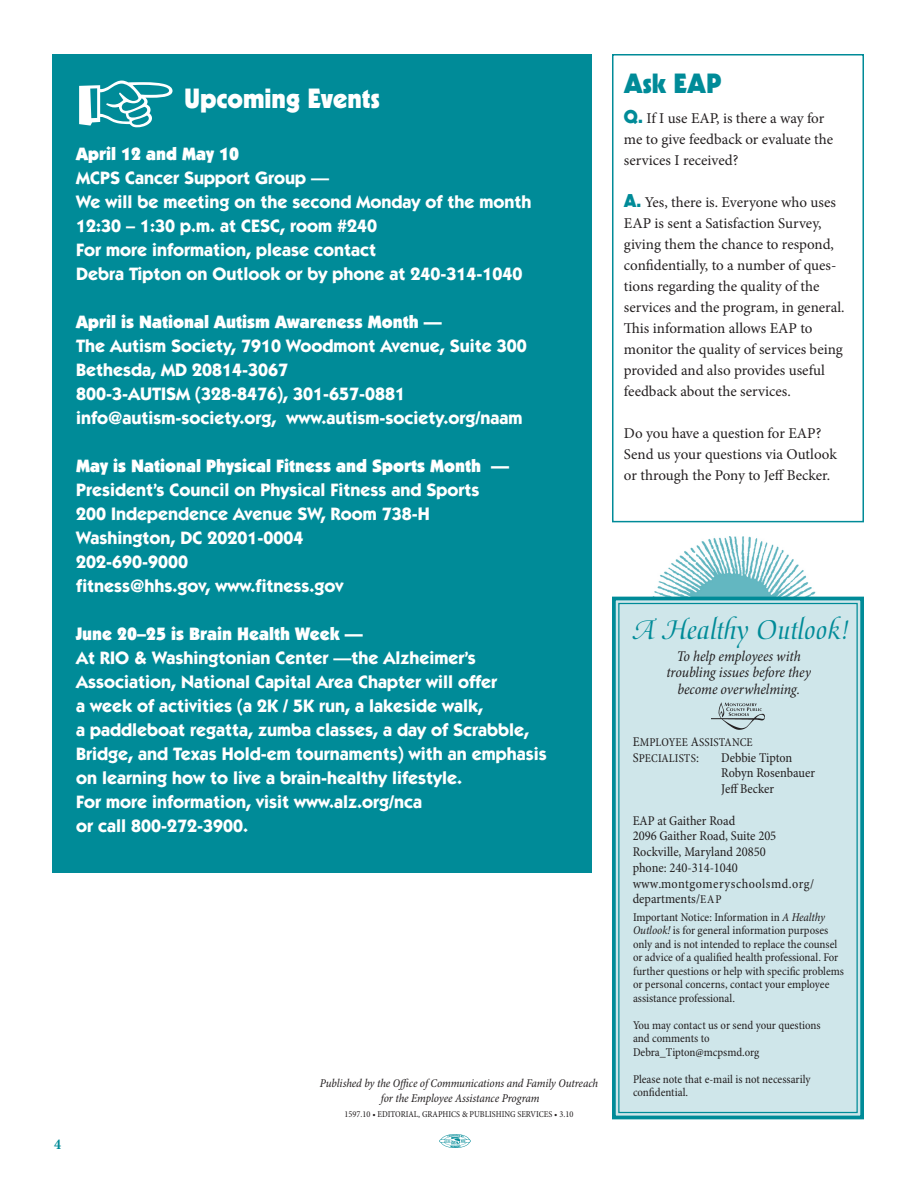
<style>
.page{position:relative;width:918px;height:1188px;background:#fff}
.page>*{position:absolute;margin:0;border:0;box-sizing:border-box;transform-origin:0 0}
.Headline{font:30px "Medici Script LT Std";color:#008b98}
.Headline-2{font:900 27px "Kabel LT Std";color:#fff}
.Headline-3{font:900 27px "Kabel LT Std";color:#008b98}
.Body_text{font:700 18px/24px "ITC Kabel Std";color:#fff}
.Body_text-2{font:900 18px "ITC Kabel Std";color:#fff}
.Body_text-3{font:15px/21px "Minion Pro";color:#231f20}
.Body_text-4{font:italic condensed 15px/16.5px "Minion Pro";letter-spacing:-.01em;color:#231f20;text-align:center}
.t1{font:700 condensed 15px "Minion Pro";color:#008b98}
.Body_text-5{font:condensed 13.5px "Minion Pro";color:#231f20}
.Body_text-6{font:condensed 13.5px "Minion Pro";letter-spacing:.035em;color:#231f20}
.Body_text-7{font:condensed 12px/13.5px "Minion Pro";letter-spacing:-.005em;color:#231f20}
.Body_text-8{font:italic condensed 12px "Minion Pro";letter-spacing:-.01em;color:#231f20}
.Body_text-9{font:condensed 9px "Minion Pro";color:#231f20}
.s1{font-weight:900}
.s2{font-family:"Kabel LT Std";font-weight:900;font-size:18px;color:#008b98}
.s3{font-size:13.5px}
.s4{font-size:12px}
.s5{font-style:italic}
</style>
<div class="page">
<div style="left:52px;top:54px;width:540px;height:819px;background:#008b98"></div>
<img style="left:654px;top:536px;width:162px;height:59px">
<div style="left:612px;top:595px;width:252px;height:525px;background:#cfe6ea"></div>
<div style="left:618px;top:603px;width:240px;height:510px;border:1px solid #008b98"></div>
<img style="left:711px;top:703px;width:53px;height:27px">
<img style="left:439px;top:1134px;width:31px;height:13px">
<div style="left:612px;top:54px;width:252px;height:468px;border:2px solid #008b98"></div>
<p class="Headline-2" style="left:185px;top:81px;width:197px">Upcoming Events</p>
<p class="Body_text-2" style="left:76px;top:143px;width:165px">April 12 and May 10</p>
<p class="Body_text" style="left:76px;top:166px;width:457px">MCPS Cancer Support Group —<br>We will be meeting on the second Monday of the month<br>12:30 – 1:30 p.m. at CESC, room #240</p>
<p class="Body_text" style="left:76px;top:238px;width:302px">For more information, please contact</p>
<p class="Body_text" style="left:76px;top:262px;width:448px">Debra Tipton on Outlook or by phone at 240-314-1040</p>
<p class="Body_text" style="left:76px;top:310px;width:452px"><span class="s1">April is National Autism Awareness Month —<br></span>The Autism Society, 7910 Woodmont Avenue, Suite 300<br>Bethesda, MD 20814-3067<br>800-3-AUTISM (328-8476), 301-657-0881 info@autism-society.org, www.autism-society.org/naam</p>
<p class="Body_text" style="left:76px;top:454px;width:435px"><span class="s1">May is National Physical Fitness and Sports Month — </span>President’s Council on Physical Fitness and Sports 200 Independence Avenue SW, Room 738-H Washington, DC 20201-0004<br>202-690-9000</p>
<p class="Body_text" style="left:76px;top:574px;width:269px">fitness@hhs.gov, www.fitness.gov</p>
<p class="Body_text-2" style="left:76px;top:623px;width:288px">June 20–25 is Brain Health Week —</p>
<p class="Body_text" style="left:76px;top:646px;width:472px">At RIO &amp; Washingtonian Center —the Alzheimer’s Association, National Capital Area Chapter will offer<br>a week of activities (a 2K / 5K run, a lakeside walk,<br>a paddleboat regatta, zumba classes, a day of Scrabble, Bridge, and Texas Hold-em tournaments) with an emphasis on learning how to live a brain-healthy lifestyle.<br>For more information, visit www.alz.org/nca</p>
<p class="Body_text" style="left:76px;top:814px;width:174px">or call 800-272-3900.</p>
<p class="t1" style="left:54px;top:1134px;width:8px">4</p>
<p class="Body_text-8" style="left:320px;top:1076px;width:280px">Published by the Office of Communications and Family Outreach</p>
<p class="Body_text-8" style="left:381px;top:1091px;width:160px">for the Employee Assistance Program</p>
<p class="Body_text-9" style="left:345px;top:1109px;width:230px">1597.10 • EDITORIAL, GRAPHICS &amp; PUBLISHING SERVICES • 3.10</p>
<p class="Headline-3" style="left:624px;top:66px;width:99px">Ask EAP</p>
<p class="Body_text-3" style="left:624px;top:108px;width:211px"><span class="s2">Q.</span> If I use EAP, is there a way for me to give feedback or evaluate the services I received?</p>
<p class="Body_text-3" style="left:624px;top:192px;width:222px"><span class="s2">A.</span> Yes, there is. Everyone who uses EAP is sent a Satisfaction Survey, giving them the chance to respond, confidentially, to a number of ques&shy;tions regarding the quality of the services and the program, in general.<br>This information allows EAP to monitor the quality of services being provided and also provides useful feedback about the services.</p>
<p class="Body_text-3" style="left:624px;top:423px;width:214px">Do you have a question for EAP?<br>Send us your questions via Outlook or through the Pony to Jeff Becker.</p>
<p class="Headline" style="left:633px;top:612px;width:218px">A Healthy Outlook!</p>
<p class="Body_text-4" style="left:666px;top:648px;width:146px">To help employees with troubling issues before they become overwhelming.</p>
<p class="Body_text-7" style="left:633px;top:735px;width:122px;line-height:15.8px"><span class="s3">E</span>MPLOYEE <span class="s3">A</span>SSISTANCE<br><span class="s3">S</span>PECIALISTS<span class="s3">:</span></p>
<p class="Body_text-5" style="left:721px;top:749px;width:73px">Debbie Tipton</p>
<p class="Body_text-5" style="left:721px;top:765px;width:95px">Robyn Rosenbauer</p>
<p class="Body_text-5" style="left:721px;top:781px;width:54px">Jeff Becker</p>
<p class="Body_text-5" style="left:633px;top:812px;width:104px">EAP at Gaither Road</p>
<p class="Body_text-5" style="left:633px;top:828px;width:145px">2096 Gaither Road, Suite 205</p>
<p class="Body_text-5" style="left:633px;top:844px;width:135px">Rockville, Maryland 20850</p>
<p class="Body_text-5" style="left:633px;top:860px;width:107px">phone: 240-314-1040</p>
<p class="Body_text-6" style="left:633px;top:875px;width:183px">www.montgomeryschoolsmd.org/</p>
<p class="Body_text-5" style="left:633px;top:891px;width:90px">departments/<span class="s4">EAP</span></p>
<p class="Body_text-7" style="left:633px;top:911px;width:213px">Important Notice: Information in <span class="s5">A Healthy Outlook!</span> is for general information purposes only and is not intended to replace the counsel or advice of a qualified health professional. For further questions or help with specific problems or personal concerns, contact your employee assistance professional.</p>
<p class="Body_text-7" style="left:633px;top:1019px;width:189px">You may contact us or send your questions and comments to<br>Debra_Tipton@mcpsmd.org</p>
<p class="Body_text-7" style="left:633px;top:1073px;width:179px">Please note that e-mail is not necessarily confidential.</p>
</div>
